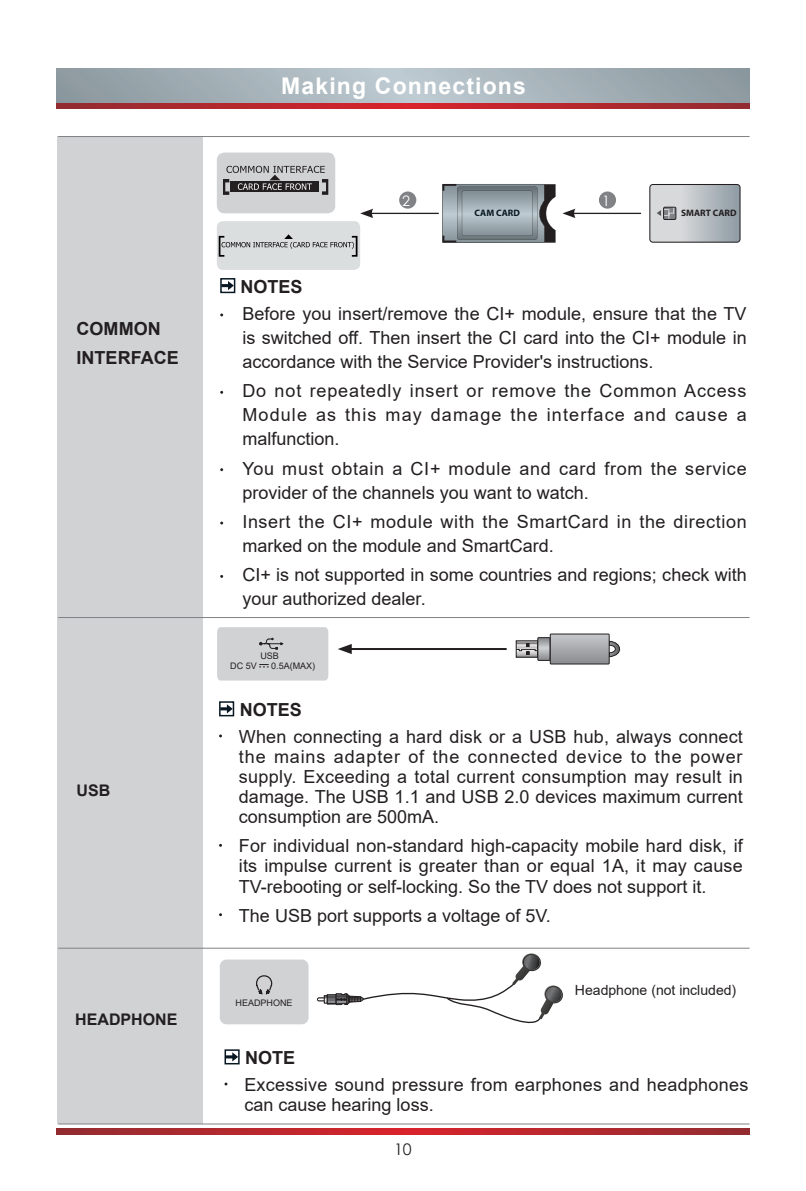
<style>
.page{position:relative;width:806px;height:1191px;background:#fff}
.page>*{position:absolute;margin:0;border:0;box-sizing:border-box;transform-origin:0 0}
.眉头标题{font:700 23px "Arial";letter-spacing:.05em;color:#fff}
.正文9号{font:18px/20px "Arial";color:#231f20;text-align:justify}
.正文9号-2{font:18px/24px "Arial";letter-spacing:.04em;color:#231f20}
.正文9号-3{font:18px/24px "Arial";letter-spacing:.035em;color:#231f20}
.正文9号-4{font:700 18px "Arial";color:#231f20}
.注意说明{font:700 18px "Arial";color:#231f20}
.正文9号-5{font:700 16px "Arial";color:#231f20}
.t1{font:16px "Century Gothic";color:#231f20}
.Heading_02{font:14.4px "Century Gothic";color:#fff}
.t2{font:14px "Arial";color:#231f20}
.正文9号-6{font:700 9.4px "Myriad Pro";color:#231f20}
.正文9号-7{font:700 9.4px "Myriad Pro";color:#071822}
.t3{font:9px "Arial";color:#231f20}
</style>
<div class="page">
<svg style="left:57px;top:1128px;width:691px;height:6px;background:#b4272e"></svg>
<svg style="left:57px;top:68px;width:691px;height:35px;background:#a4b0b7"></svg>
<svg style="left:57px;top:103px;width:691px;height:6px;background:#b4272e"></svg>
<div style="left:57px;top:135px;width:146px;height:988px;background:#d1d2d4"></div>
<div style="left:220px;top:278px;width:15px;height:15px;border:2px solid #071822"></div>
<svg style="left:221px;top:281px;width:13px;height:9px"></svg>
<hr style="left:58px;top:617px;width:691px;height:1px;background:#808285">
<hr style="left:58px;top:947px;width:691px;height:1px;background:#808285">
<hr style="left:58px;top:1123px;width:691px;height:1px;background:#808285">
<hr style="left:58px;top:136px;width:691px;height:1px;background:#808285">
<svg style="left:317px;top:953px;width:246px;height:71px"></svg>
<div style="left:220px;top:959px;width:88px;height:65px;background:#d1d2d4;border-radius:7px"></div>
<div style="left:224px;top:1049px;width:15px;height:15px;border:2px solid #071822"></div>
<svg style="left:225px;top:1052px;width:13px;height:9px"></svg>
<svg style="left:160px;top:737px;width:200px;height:258px"></svg>
<svg style="left:442px;top:184px;width:113px;height:59px;background:#8c969c"></svg>
<hr style="left:370px;top:213px;width:68px;height:1px;background:#231f20">
<svg style="left:360px;top:209px;width:13px;height:9px"></svg>
<hr style="left:572px;top:213px;width:68px;height:1px;background:#231f20">
<svg style="left:562px;top:209px;width:13px;height:9px"></svg>
<div style="left:649px;top:184px;width:91px;height:59px;border:1px solid #231f20;border-radius:3px"></div>
<svg style="left:649px;top:184px;width:90px;height:58px;background:#b6bbbf"></svg>
<div style="left:217px;top:152px;width:118px;height:61px;background:#d1d2d4;border-radius:8px"></div>
<svg style="left:223px;top:166px;width:105px;height:29px"></svg>
<div style="left:598px;top:191px;width:17px;height:18px;background:#808285;border-radius:50%"></div>
<div style="left:399px;top:191px;width:17px;height:18px;background:#808285;border-radius:50%"></div>
<div style="left:217px;top:221px;width:143px;height:49px;background:#dbdede;border-radius:6px"></div>
<svg style="left:218px;top:234px;width:139px;height:23px"></svg>
<hr style="left:348px;top:648px;width:158px;height:2px;background:#231f20">
<svg style="left:338px;top:644px;width:13px;height:10px"></svg>
<div style="left:549px;top:633px;width:60px;height:31px;border:1px solid #231f20"></div>
<svg style="left:515px;top:634px;width:106px;height:30px"></svg>
<div style="left:217px;top:627px;width:111px;height:53px;background:#d1d2d4"></div>
<div style="left:219px;top:701px;width:15px;height:15px;border:2px solid #071822"></div>
<svg style="left:220px;top:704px;width:12px;height:9px"></svg>
<p class="正文9号-4" style="left:77px;top:315px;width:85px">COMMON</p>
<p class="正文9号-4" style="left:77px;top:345px;width:104px">INTERFACE</p>
<p class="正文9号-5" style="left:77px;top:779px;width:35px">USB</p>
<p class="正文9号-5" style="left:75px;top:1008px;width:104px">HEADPHONE</p>
<p class="眉头标题" style="left:281px;top:69px;width:246px">Making Connections</p>
<p class="Heading_02" style="left:402px;top:191px;width:9px">2</p>
<p class="Heading_02" style="left:601px;top:191px;width:9px">1</p>
<p class="正文9号-7" style="left:474px;top:206px;width:47px">CAM CARD</p>
<p class="正文9号-6" style="left:680px;top:206px;width:57px">SMART CARD</p>
<p class="注意说明" style="left:240px;top:274px;width:64px">NOTES</p>
<p class="正文9号" style="left:242px;top:301px;width:505px;line-height:24px">Before you insert/remove the CI+ module, ensure that the TV is switched off. Then insert the CI card into the CI+ module in accordance with the Service Provider's instructions.</p>
<p class="正文9号" style="left:242px;top:379px;width:505px;line-height:24px">Do not repeatedly insert or remove the Common Access Module as this may damage the interface and cause a malfunction.</p>
<p class="正文9号-2" style="left:242px;top:456px;width:505px">You must obtain a CI+ module and card from the service provider of the channels you want to watch.</p>
<p class="正文9号-3" style="left:242px;top:509px;width:505px">Insert the CI+ module with the SmartCard in the direction marked on the module and SmartCard.</p>
<p class="正文9号" style="left:242px;top:563px;width:505px;line-height:24px">CI+ is not supported in some countries and regions; check with your authorized dealer.</p>
<p class="t3" style="left:260px;top:649px;width:20px">USB</p>
<p class="t3" style="left:230px;top:659px;width:28px">DC 5V</p>
<p class="t3" style="left:271px;top:659px;width:46px">0.5A(MAX)</p>
<p class="注意说明" style="left:239px;top:696px;width:64px">NOTES</p>
<p class="正文9号" style="left:239px;top:726px;width:505px">When connecting a hard disk or a USB hub, always connect the mains adapter of the connected device to the power supply. Exceeding a total current consumption may result in damage. The USB 1.1 and USB 2.0 devices maximum current consumption are 500mA.</p>
<p class="正文9号" style="left:239px;top:836px;width:505px">For individual non-standard high-capacity mobile hard disk, if its impulse current is greater than or equal 1A, it may cause TV-rebooting or self-locking. So the TV does not support it.</p>
<p class="正文9号" style="left:239px;top:905px;width:313px">The USB port supports a voltage of 5V.</p>
<p class="t3" style="left:235px;top:996px;width:59px">HEADPHONE</p>
<p class="t2" style="left:574px;top:980px;width:163px">Headphone (not included)</p>
<p class="注意说明" style="left:245px;top:1044px;width:52px">NOTE</p>
<p class="正文9号" style="left:244px;top:1074px;width:505px">Excessive sound pressure from earphones and headphones can cause hearing loss.</p>
<p class="t1" style="left:394px;top:1137px;width:19px">10</p>
</div>
